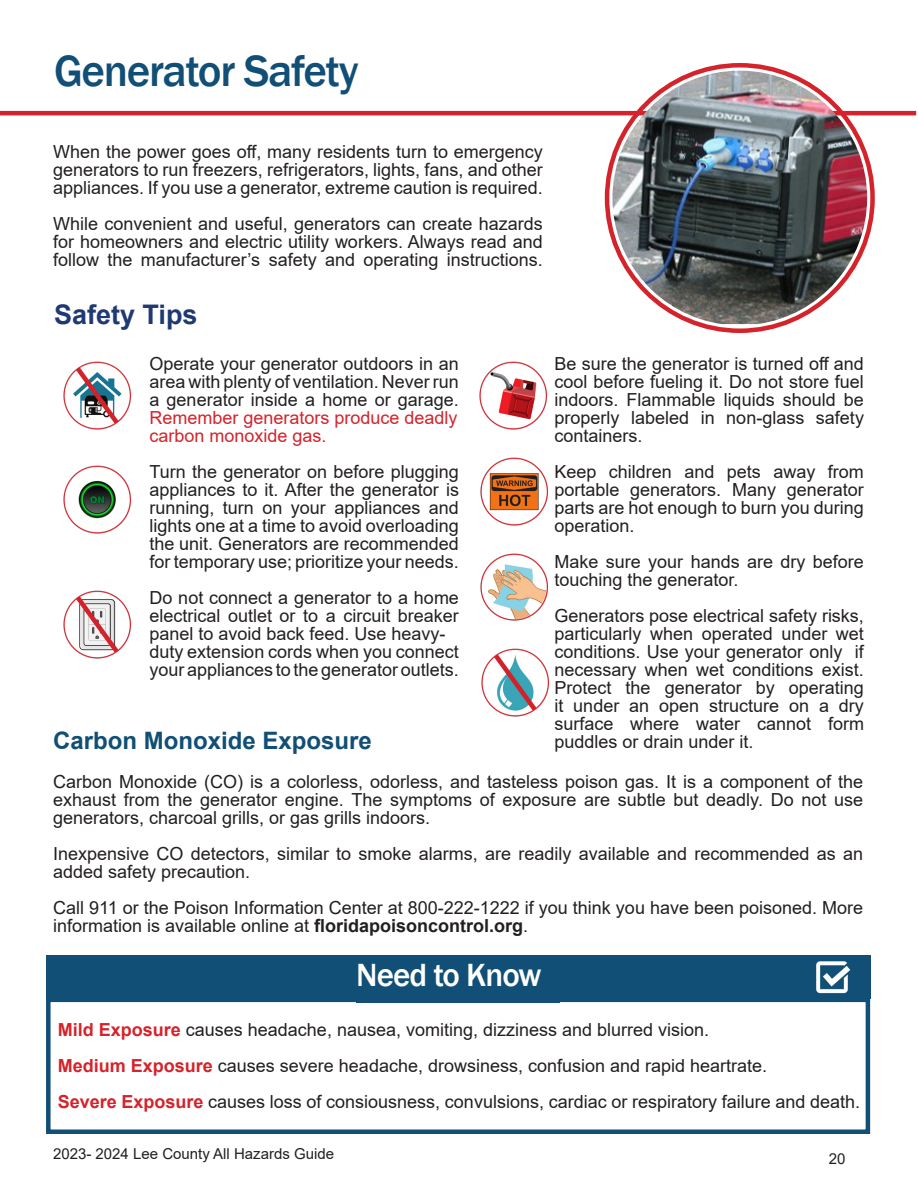
<style>
.page{position:relative;width:918px;height:1188px;background:#fff}
.page>*{position:absolute;margin:0;border:0;box-sizing:border-box;transform-origin:0 0}
.t1{font:500 45px "Franklin Gothic";letter-spacing:-.03em;color:#114f76}
.t2{font:500 33px "Franklin Gothic";letter-spacing:-.03em;color:#fff}
.t3{font:700 27px "Arial";color:#1f3a72}
.t4{font:700 24px "Arial";color:#114f76}
.t5{font:18px/18px "Arial";color:#231f20}
.t6{font:18px/18px "Arial";color:#d5232b}
.t7{font:15px "Arial";color:#231f20}
.s1{font-weight:700}
.s2{font-weight:700;color:#d5232b}
</style>
<div class="page">
<img style="left:63px;top:361px;width:68px;height:69px">
<img style="left:63px;top:465px;width:68px;height:69px">
<img style="left:63px;top:590px;width:68px;height:69px">
<img style="left:479px;top:361px;width:68px;height:69px">
<hr style="left:0;top:111px;width:916px;height:4px;background:#d5232b">
<img style="left:612px;top:71px;width:255px;height:253px">
<div style="left:46px;top:955px;width:824px;height:44px;background:#114f76"></div>
<img style="left:816px;top:961px;width:35px;height:33px">
<div style="left:46px;top:998px;width:824px;height:136px;border:4px solid #114f76"></div>
<img style="left:480px;top:457px;width:68px;height:69px">
<img style="left:480px;top:553px;width:68px;height:68px">
<img style="left:481px;top:648px;width:68px;height:69px">
<img style="left:46px;top:1055px;width:61px;height:79px">
<p class="t1" style="left:54px;top:43px;width:306px">Generator Safety</p>
<p class="t5" style="left:53px;top:142px;width:491px">When the power goes off, many residents turn to emergency</p>
<p class="t5" style="left:53px;top:160px;width:491px">generators to run freezers, refrigerators, lights, fans, and other appliances. If you use a generator, extreme caution is required.</p>
<p class="t5" style="left:53px;top:214px;width:491px;text-align:justify">While convenient and useful, generators can create hazards for homeowners and electric utility workers. Always read and follow the manufacturer’s safety and operating instructions.</p>
<p class="t3" style="left:54px;top:295px;width:145px">Safety Tips</p>
<p class="t5" style="left:554px;top:355px;width:311px;text-align:justify">Be sure the generator is turned off and cool before fueling it. Do not store fuel indoors. Flammable liquids should be properly labeled in non-glass safety containers.</p>
<p class="t5" style="left:554px;top:463px;width:311px">Keep children and pets away from</p>
<p class="t5" style="left:554px;top:481px;width:311px;text-align:justify">portable generators. Many generator parts are hot enough to burn you during operation.</p>
<p class="t5" style="left:554px;top:553px;width:311px">Make sure your hands are dry before touching the generator.</p>
<p class="t5" style="left:554px;top:607px;width:311px">Generators pose electrical safety risks,</p>
<p class="t5" style="left:554px;top:625px;width:311px">particularly when operated under wet</p>
<p class="t5" style="left:554px;top:643px;width:311px">conditions. Use your generator only if necessary when wet conditions exist.</p>
<p class="t5" style="left:554px;top:679px;width:311px">Protect the generator by operating it under an open structure on a dry</p>
<p class="t5" style="left:554px;top:715px;width:311px">surface where water cannot form</p>
<p class="t5" style="left:149px;top:355px;width:311px">Operate your generator outdoors in an area with plenty of ventilation. Never run</p>
<p class="t5" style="left:149px;top:391px;width:311px">a generator inside a home or garage.</p>
<p class="t6" style="left:149px;top:409px;width:310px">Remember generators produce deadly carbon monoxide gas.</p>
<p class="t5" style="left:149px;top:463px;width:311px;text-align:justify">Turn the generator on before plugging appliances to it. After the generator is running, turn on your appliances and lights one at a time to avoid overloading the unit. Generators are recommended for temporary use; prioritize your needs.</p>
<p class="t5" style="left:149px;top:589px;width:311px">Do not connect a generator to a home electrical outlet or to a circuit breaker</p>
<p class="t5" style="left:149px;top:625px;width:298px">panel to avoid back feed. Use heavy-</p>
<p class="t5" style="left:149px;top:643px;width:311px">duty extension cords when you connect</p>
<p class="t5" style="left:149px;top:661px;width:311px">your appliances to the generator outlets.</p>
<p class="t4" style="left:53px;top:723px;width:320px">Carbon Monoxide Exposure</p>
<p class="t5" style="left:554px;top:733px;width:201px">puddles or drain under it.</p>
<p class="t5" style="left:53px;top:772px;width:812px;text-align:justify">Carbon Monoxide (CO) is a colorless, odorless, and tasteless poison gas. It is a component of the exhaust from the generator engine. The symptoms of exposure are subtle but deadly. Do not use generators, charcoal grills, or gas grills indoors.</p>
<p class="t5" style="left:53px;top:844px;width:811px">Inexpensive CO detectors, similar to smoke alarms, are readily available and recommended as an added safety precaution.</p>
<p class="t5" style="left:53px;top:898px;width:812px">Call 911 or the Poison Information Center at 800-222-1222 if you think you have been poisoned. More information is available online at <span class="s1">floridapoisoncontrol.org</span>.</p>
<p class="t2" style="left:356px;top:954px;width:187px">Need to Know</p>
<p class="t5" style="left:58px;top:1020px;width:653px"><span class="s2">Mild Exposure</span> causes headache, nausea, vomiting, dizziness and blurred vision.</p>
<p class="t5" style="left:58px;top:1056px;width:711px"><span class="s2">Medium Exposure</span> causes severe headache, drowsiness, confusion and rapid heartrate.</p>
<p class="t5" style="left:58px;top:1092px;width:804px"><span class="s2">Severe Exposure</span> causes loss of consiousness, convulsions, cardiac or respiratory failure and death.</p>
<p class="t7" style="left:53px;top:1144px;width:282px">2023- 2024 Lee County All Hazards Guide</p>
<p class="t7" style="left:829px;top:1148px;width:18px">20</p>
</div>
